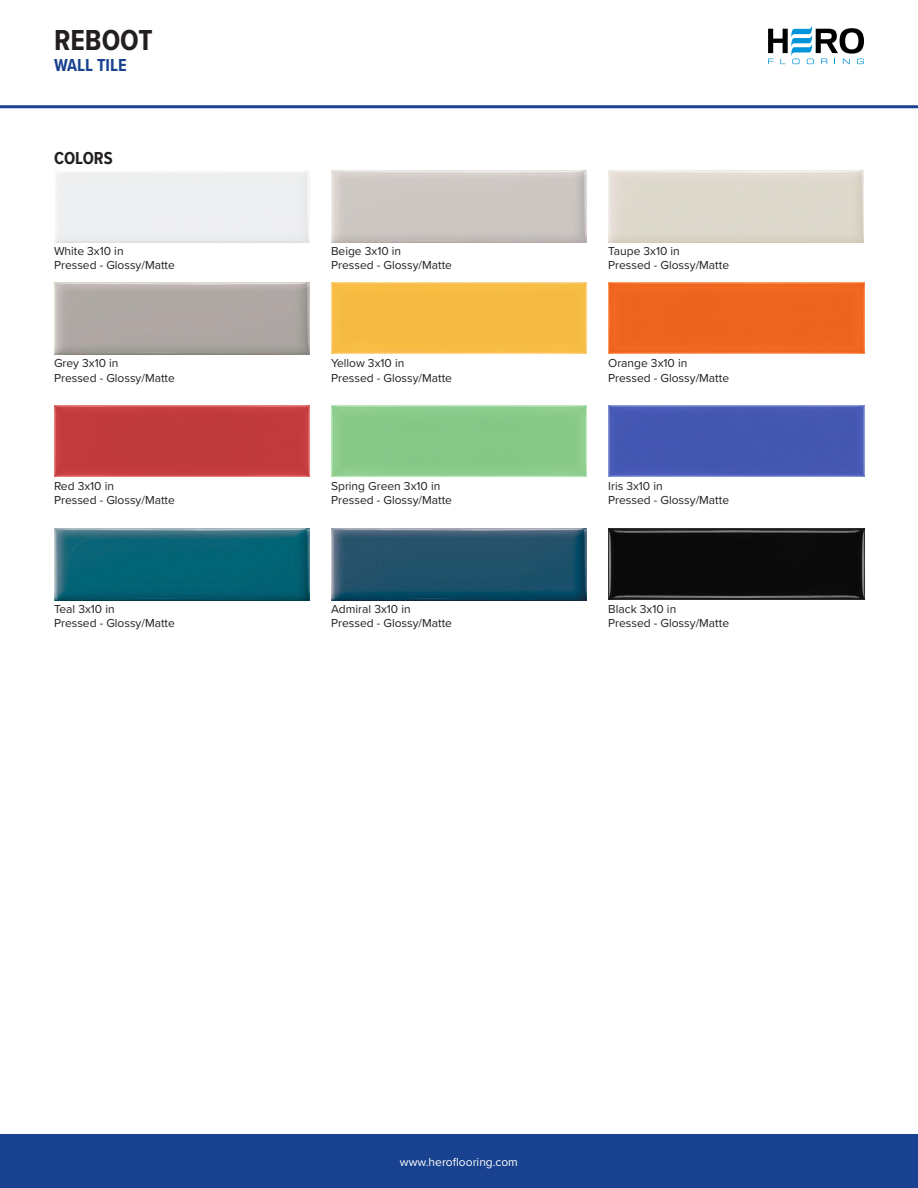
<style>
.page{position:relative;width:918px;height:1188px;background:#fff}
.page>*{position:absolute;margin:0;border:0;box-sizing:border-box;transform-origin:0 0}
.t1{font:700 30px "Proxima Nova Cond";color:#231f20}
.t2{font:700 18px "Proxima Nova Cond";color:#18428f}
.Paragraph_Style_1{font:700 18px "Proxima Nova Cond";color:#231f20}
.t3{font:12px "Proxima Nova";color:#231f20}
.t4{font:12px "Proxima Nova";color:#fff}
</style>
<div class="page">
<svg style="left:768px;top:26px;width:96px;height:38px"></svg>
<div style="left:0;top:1134px;width:918px;height:54px;background:#18428f"></div>
<img style="left:54px;top:283px;width:256px;height:72px">
<div style="left:54px;top:406px;width:256px;height:71px;background:#c23b3c"></div>
<img style="left:54px;top:528px;width:256px;height:72px">
<img style="left:331px;top:171px;width:256px;height:71px">
<div style="left:331px;top:283px;width:256px;height:70px;background:#f5ba42"></div>
<img style="left:331px;top:406px;width:256px;height:71px">
<img style="left:331px;top:528px;width:256px;height:72px">
<img style="left:608px;top:171px;width:256px;height:71px">
<div style="left:608px;top:283px;width:256px;height:71px;background:#ed641e"></div>
<div style="left:608px;top:406px;width:256px;height:70px;background:#4457b1"></div>
<img style="left:608px;top:528px;width:256px;height:71px">
<hr style="left:0;top:105px;width:918px;height:3px;background:#18428f">
<h1 class="t1" style="left:54px;top:18px;width:100px">REBOOT</h1>
<h2 class="t2" style="left:54px;top:52px;width:74px">WALL TILE</h2>
<p class="Paragraph_Style_1" style="left:54px;top:144px;width:60px">COLORS</p>
<p class="t3" style="left:54px;top:242px;width:71px">White 3x10 in</p>
<p class="t3" style="left:54px;top:256px;width:122px">Pressed - Glossy/Matte</p>
<p class="t3" style="left:54px;top:354px;width:66px">Grey 3x10 in</p>
<p class="t3" style="left:54px;top:369px;width:122px">Pressed - Glossy/Matte</p>
<p class="t3" style="left:54px;top:477px;width:62px">Red 3x10 in</p>
<p class="t3" style="left:54px;top:491px;width:122px">Pressed - Glossy/Matte</p>
<p class="t3" style="left:54px;top:600px;width:62px">Teal 3x10 in</p>
<p class="t3" style="left:54px;top:614px;width:122px">Pressed - Glossy/Matte</p>
<p class="t3" style="left:331px;top:242px;width:72px">Beige 3x10 in</p>
<p class="t3" style="left:331px;top:256px;width:122px">Pressed - Glossy/Matte</p>
<p class="t3" style="left:331px;top:354px;width:75px">Yellow 3x10 in</p>
<p class="t3" style="left:331px;top:369px;width:122px">Pressed - Glossy/Matte</p>
<p class="t3" style="left:331px;top:477px;width:111px">Spring Green 3x10 in</p>
<p class="t3" style="left:331px;top:491px;width:122px">Pressed - Glossy/Matte</p>
<p class="t3" style="left:331px;top:600px;width:81px">Admiral 3x10 in</p>
<p class="t3" style="left:331px;top:614px;width:122px">Pressed - Glossy/Matte</p>
<p class="t3" style="left:608px;top:242px;width:73px">Taupe 3x10 in</p>
<p class="t3" style="left:608px;top:256px;width:122px">Pressed - Glossy/Matte</p>
<p class="t3" style="left:608px;top:354px;width:81px">Orange 3x10 in</p>
<p class="t3" style="left:608px;top:369px;width:122px">Pressed - Glossy/Matte</p>
<p class="t3" style="left:608px;top:477px;width:56px">Iris 3x10 in</p>
<p class="t3" style="left:608px;top:491px;width:122px">Pressed - Glossy/Matte</p>
<p class="t3" style="left:608px;top:600px;width:70px">Black 3x10 in</p>
<p class="t3" style="left:608px;top:614px;width:122px">Pressed - Glossy/Matte</p>
<p class="t4" style="left:400px;top:1153px;width:120px">www.heroflooring.com</p>
</div>
